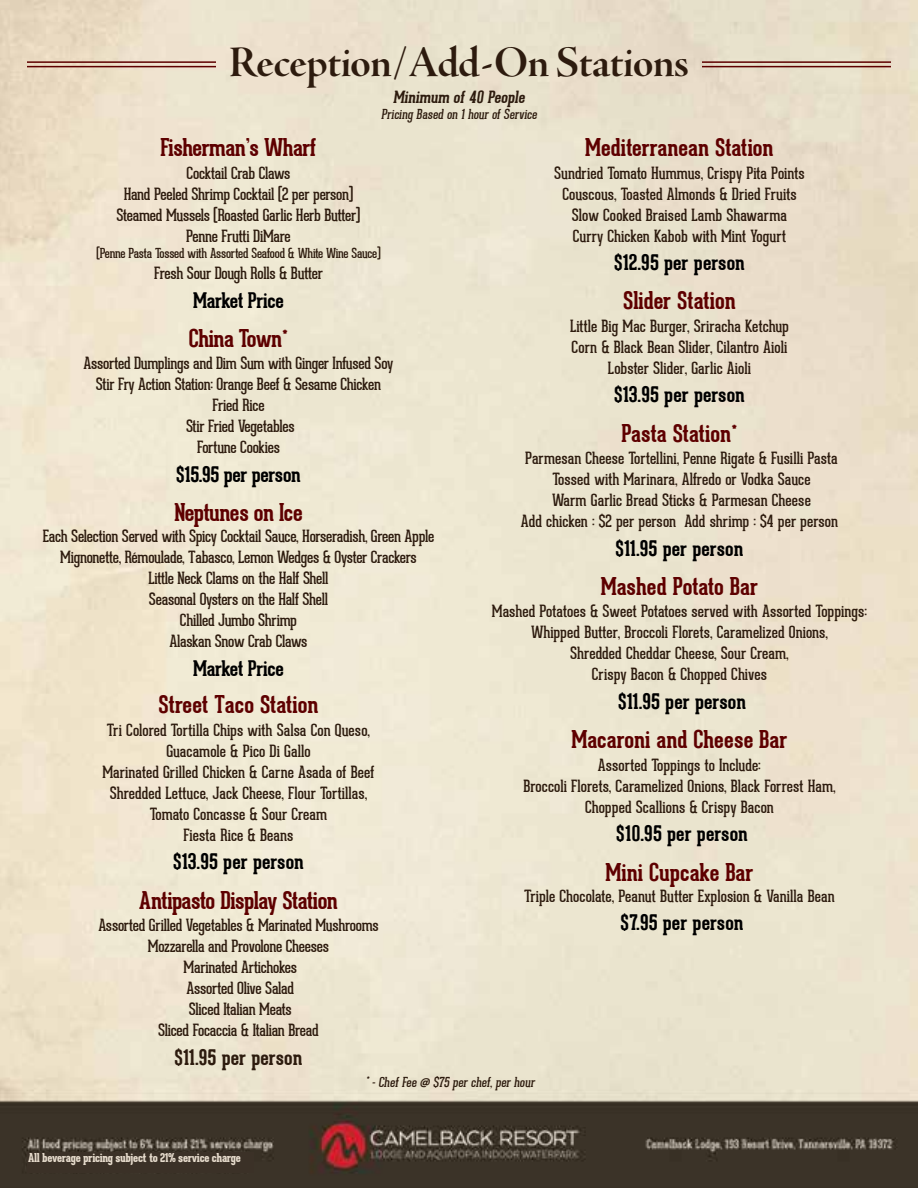
<style>
.page{position:relative;width:918px;height:1188px;background:#fff}
.page>*{position:absolute;margin:0;border:0;box-sizing:border-box;transform-origin:0 0}
.t1{font:45px "Adobe Jenson Pro Bold Disp";letter-spacing:-.005em;color:#2d1b0e}
.t2{font:700 24px "Geared Slab";letter-spacing:-.005em;color:#5e0000}
.t3{font:700 21px "Geared Slab";color:#000}
.t4{font:700 21px "Geared Slab";letter-spacing:-.02em;color:#000}
.t5{font:700 21px "Geared Slab";color:#2d1b0e}
.t6{font:16.5px/21px "Geared Slab";letter-spacing:-.01em;color:#2d1b0e;text-align:center}
.t7{font:700 16.5px "Geared Slab";color:#2d1b0e}
.t8{font:13.5px "Geared Slab";letter-spacing:-.02em;color:#2d1b0e}
.t9{font:800 12px "Geared Slab";letter-spacing:-.03em;color:#e6dbcc}
</style>
<div class="page">
<img style="left:0;top:0;width:918px;height:1188px">
<hr style="left:27px;top:61px;width:189px;height:2px;background:#5e0000">
<hr style="left:27px;top:66px;width:189px;height:1px;background:#5e0000">
<hr style="left:702px;top:61px;width:189px;height:2px;background:#5e0000">
<hr style="left:702px;top:66px;width:189px;height:1px;background:#5e0000">
<div style="left:27px;top:1152px;width:227px;height:20px;background:#3b3127"></div>
<h1 class="t1" style="left:229px;top:37px;width:461px">Reception/Add-On Stations</h1>
<p class="t7" style="left:393px;top:87px;width:136px">Minimum of 40 People</p>
<h2 class="t2" style="left:161px;top:132px;width:157px">Fisherman’s Wharf</h2>
<p class="t6" style="left:117px;top:162px;width:245px">Cocktail Crab Claws<br>Hand Peeled Shrimp Cocktail (2 per person)<br>Steamed Mussels (Roasted Garlic Herb Butter)<br>Penne Frutti DiMare</p>
<p class="t8" style="left:96px;top:245px;width:286px">(Penne Pasta Tossed with Assorted Seafood &amp; White Wine Sauce)</p>
<p class="t6" style="left:154px;top:263px;width:170px">Fresh Sour Dough Rolls &amp; Butter</p>
<p class="t4" style="left:193px;top:287px;width:92px">Market Price</p>
<h2 class="t2" style="left:189px;top:323px;width:101px">China Town*</h2>
<p class="t6" style="left:84px;top:353px;width:311px">Assorted Dumplings and Dim Sum with Ginger Infused Soy<br>Stir Fry Action Station: Orange Beef &amp; Sesame Chicken<br>Fried Rice<br>Stir Fried Vegetables<br>Fortune Cookies</p>
<p class="t4" style="left:176px;top:461px;width:126px">$15.95 per person</p>
<h2 class="t2" style="left:174px;top:497px;width:130px">Neptunes on Ice</h2>
<p class="t6" style="left:43px;top:526px;width:393px">Each Selection Served with Spicy Cocktail Sauce, Horseradish, Green Apple Mignonette, Rémoulade, Tabasco, Lemon Wedges &amp; Oyster Crackers<br>Little Neck Clams on the Half Shell<br>Seasonal Oysters on the Half Shell<br>Chilled Jumbo Shrimp<br>Alaskan Snow Crab Claws</p>
<p class="t4" style="left:193px;top:655px;width:92px">Market Price</p>
<h2 class="t2" style="left:158px;top:690px;width:162px">Street Taco Station</h2>
<p class="t6" style="left:102px;top:720px;width:274px">Tri Colored Tortilla Chips with Salsa Con Queso, Guacamole &amp; Pico Di Gallo<br>Marinated Grilled Chicken &amp; Carne Asada of Beef Shredded Lettuce, Jack Cheese, Flour Tortillas, Tomato Concasse &amp; Sour Cream<br>Fiesta Rice &amp; Beans</p>
<p class="t3" style="left:173px;top:849px;width:132px">$13.95 per person</p>
<h2 class="t2" style="left:139px;top:885px;width:201px">Antipasto Display Station</h2>
<p class="t6" style="left:98px;top:915px;width:282px">Assorted Grilled Vegetables &amp; Marinated Mushrooms<br>Mozzarella and Provolone Cheeses<br>Marinated Artichokes<br>Assorted Olive Salad<br>Sliced Italian Meats<br>Sliced Focaccia &amp; Italian Bread</p>
<p class="t5" style="left:175px;top:1044px;width:129px">$11.95 per person</p>
<p class="t8" style="left:381px;top:106px;width:160px">Pricing Based on 1 hour of Service</p>
<h2 class="t2" style="left:585px;top:132px;width:190px">Mediterranean Station</h2>
<p class="t6" style="left:554px;top:162px;width:252px">Sundried Tomato Hummus, Crispy Pita Points Couscous, Toasted Almonds &amp; Dried Fruits Slow Cooked Braised Lamb Shawarma<br>Curry Chicken Kabob with Mint Yogurt</p>
<p class="t3" style="left:614px;top:249px;width:132px">$12.95 per person</p>
<h2 class="t2" style="left:623px;top:286px;width:114px">Slider Station</h2>
<p class="t6" style="left:570px;top:315px;width:220px">Little Big Mac Burger, Sriracha Ketchup<br>Corn &amp; Black Bean Slider, Cilantro Aioli<br>Lobster Slider, Garlic Aioli</p>
<p class="t3" style="left:614px;top:381px;width:132px">$13.95 per person</p>
<h2 class="t2" style="left:621px;top:418px;width:118px">Pasta Station*</h2>
<p class="t6" style="left:521px;top:448px;width:319px">Parmesan Cheese Tortellini, Penne Rigate &amp; Fusilli Pasta Tossed with Marinara, Alfredo or Vodka Sauce<br>Warm Garlic Bread Sticks &amp; Parmesan Cheese<br>Add chicken : $2 per person Add shrimp : $4 per person</p>
<p class="t3" style="left:616px;top:535px;width:129px">$11.95 per person</p>
<h2 class="t2" style="left:601px;top:571px;width:159px">Mashed Potato Bar</h2>
<p class="t6" style="left:492px;top:601px;width:377px">Mashed Potatoes &amp; Sweet Potatoes served with Assorted Toppings:<br>Whipped Butter, Broccoli Florets, Caramelized Onions,<br>Shredded Cheddar Cheese, Sour Cream,<br>Crispy Bacon &amp; Chopped Chives</p>
<p class="t3" style="left:618px;top:688px;width:129px">$11.95 per person</p>
<h2 class="t2" style="left:572px;top:724px;width:217px">Macaroni and Cheese Bar</h2>
<p class="t6" style="left:523px;top:754px;width:314px">Assorted Toppings to Include:<br>Broccoli Florets, Caramelized Onions, Black Forrest Ham,<br>Chopped Scallions &amp; Crispy Bacon</p>
<p class="t3" style="left:616px;top:820px;width:133px">$10.95 per person</p>
<h2 class="t2" style="left:605px;top:857px;width:150px">Mini Cupcake Bar</h2>
<p class="t6" style="left:524px;top:885px;width:312px">Triple Chocolate, Peanut Butter Explosion &amp; Vanilla Bean</p>
<p class="t3" style="left:621px;top:909px;width:124px">$7.95 per person</p>
<p class="t9" style="left:28px;top:1151px;width:214px">All beverage pricing subject to 21% service charge</p>
<p class="t8" style="left:365px;top:1074px;width:173px">* - Chef Fee @ $75 per chef, per hour</p>
</div>
